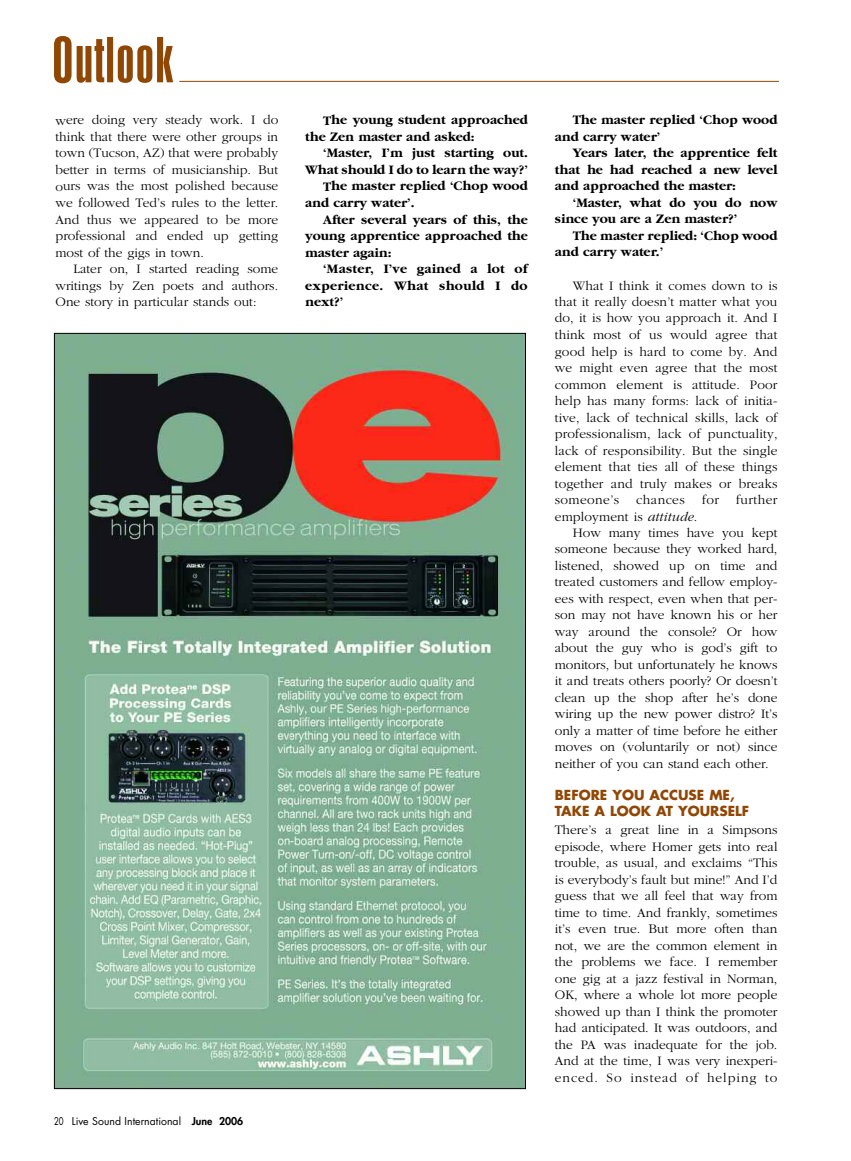
<style>
.page{position:relative;width:851px;height:1161px;background:#fff}
.page>*{position:absolute;margin:0;border:0;box-sizing:border-box;transform-origin:0 0}
.t1{font:300 13.5px/16.5px "Garamond";color:#000;text-align:justify}
.t2{font:700 13.5px/16.5px "Garamond";color:#000}
.t3{font:700 13.5px "Garamond";letter-spacing:.02em;color:#000}
.t4{font:700 13.5px/16.5px "Futura";color:#914704}
.t5{font:300 13.5px "Garamond";letter-spacing:.03em;color:#000}
.t6{font:10.5px "Futura";color:#000;scale:.75 1}
.s1{font-weight:800}
.s2{font-style:italic}
</style>
<div class="page">
<hr style="left:179px;top:81px;width:599px;height:1px;background:#914704">
<svg style="left:54px;top:36px;width:119px;height:47px"></svg>
<img style="left:56px;top:335px;width:468px;height:752px">
<p class="t1" style="left:56px;top:112px;width:224px">were doing very steady work. I do think that there were other groups in town (Tucson, AZ) that were probably better in terms of musicianship. But ours was the most polished because we followed Ted’s rules to the letter.<br>And thus we appeared to be more professional and ended up getting most of the gigs in town.</p>
<p class="t1" style="left:55px;top:260px;width:224px;text-indent:18px">Later on, I started reading some writings by Zen poets and authors.<br>One story in particular stands out:</p>
<p class="t6" style="left:54px;top:1116px;width:254px">20 Live Sound International <span class="s1">June 2006</span></p>
<p class="t2" style="left:305px;top:112px;width:224px;text-indent:18px">The young student approached the Zen master and asked:</p>
<p class="t2" style="left:323px;top:145px;width:206px">‘Master, I’m just starting out.</p>
<p class="t2" style="left:305px;top:161px;width:224px">What should I do to learn the way?’</p>
<p class="t2" style="left:323px;top:178px;width:206px">The master replied ‘Chop wood</p>
<p class="t2" style="left:305px;top:194px;width:111px">and carry water’.</p>
<p class="t2" style="left:323px;top:211px;width:206px">After several years of this, the</p>
<p class="t2" style="left:305px;top:227px;width:224px">young apprentice approached the</p>
<p class="t2" style="left:305px;top:244px;width:88px">master again:</p>
<p class="t3" style="left:323px;top:260px;width:206px">‘Master, I’ve gained a lot of</p>
<p class="t3" style="left:305px;top:277px;width:224px">experience. What should I do</p>
<p class="t2" style="left:305px;top:293px;width:40px">next?’</p>
<p class="t2" style="left:554px;top:112px;width:224px;text-indent:18px">The master replied ‘Chop wood and carry water’</p>
<p class="t2" style="left:554px;top:145px;width:224px;text-align:justify;text-indent:18px">Years later, the apprentice felt that he had reached a new level and approached the master:</p>
<p class="t2" style="left:554px;top:194px;width:224px;text-indent:18px">‘Master, what do you do now since you are a Zen master?’</p>
<p class="t2" style="left:554px;top:227px;width:224px;text-indent:18px">The master replied: ‘Chop wood and carry water.’</p>
<p class="t1" style="left:555px;top:277px;width:224px;text-indent:18px">What I think it comes down to is that it really doesn’t matter what you do, it is how you approach it. And I think most of us would agree that good help is hard to come by. And we might even agree that the most common element is attitude. Poor help has many forms: lack of initia&shy;tive, lack of technical skills, lack of professionalism, lack of punctuality, lack of responsibility. But the single element that ties all of these things together and truly makes or breaks someone’s</p>
<p class="t5" style="left:636px;top:491px;width:50px">chances</p>
<p class="t1" style="left:702px;top:491px;width:19px">for</p>
<p class="t5" style="left:736px;top:491px;width:43px">further</p>
<p class="t1" style="left:555px;top:508px;width:144px">employment is <span class="s2">attitude</span>.</p>
<p class="t1" style="left:573px;top:524px;width:206px">How many times have you kept</p>
<p class="t1" style="left:555px;top:541px;width:224px">someone because they worked hard,</p>
<p class="t1" style="left:555px;top:557px;width:224px">listened, showed up on time and</p>
<p class="t1" style="left:555px;top:574px;width:224px">treated customers and fellow employ-</p>
<p class="t1" style="left:555px;top:590px;width:224px">ees with respect, even when that per-</p>
<p class="t1" style="left:554px;top:607px;width:224px">son may not have known his or her</p>
<p class="t1" style="left:554px;top:623px;width:224px">way around the console? Or how</p>
<p class="t1" style="left:554px;top:640px;width:224px">about the guy who is god’s gift to</p>
<p class="t1" style="left:554px;top:656px;width:224px">monitors, but unfortunately he knows</p>
<p class="t1" style="left:554px;top:673px;width:224px">it and treats others poorly? Or doesn’t</p>
<p class="t1" style="left:554px;top:689px;width:224px">clean up the shop after he’s done</p>
<p class="t1" style="left:554px;top:706px;width:224px">wiring up the new power distro? It’s</p>
<p class="t1" style="left:554px;top:722px;width:224px">only a matter of time before he either</p>
<p class="t1" style="left:554px;top:739px;width:224px">moves on (voluntarily or not) since</p>
<p class="t1" style="left:554px;top:755px;width:215px">neither of you can stand each other.</p>
<p class="t4" style="left:555px;top:787px;width:196px">BEFORE YOU ACCUSE ME,<br>TAKE A LOOK AT YOURSELF</p>
<p class="t1" style="left:555px;top:821px;width:224px">There’s a great line in a Simpsons episode, where Homer gets into real trouble, as usual, and exclaims “This is everybody’s fault but mine!” And I’d guess that we all feel that way from time to time. And frankly, sometimes it’s even true. But more often than not, we are the common element in the problems we face. I remember one gig at a jazz festival in Norman, OK, where a whole lot more people showed up than I think the promoter had anticipated. It was outdoors, and the PA was inadequate for the job.<br>And at the time, I was very inexperi&shy;enced. So instead of helping to</p>
</div>
